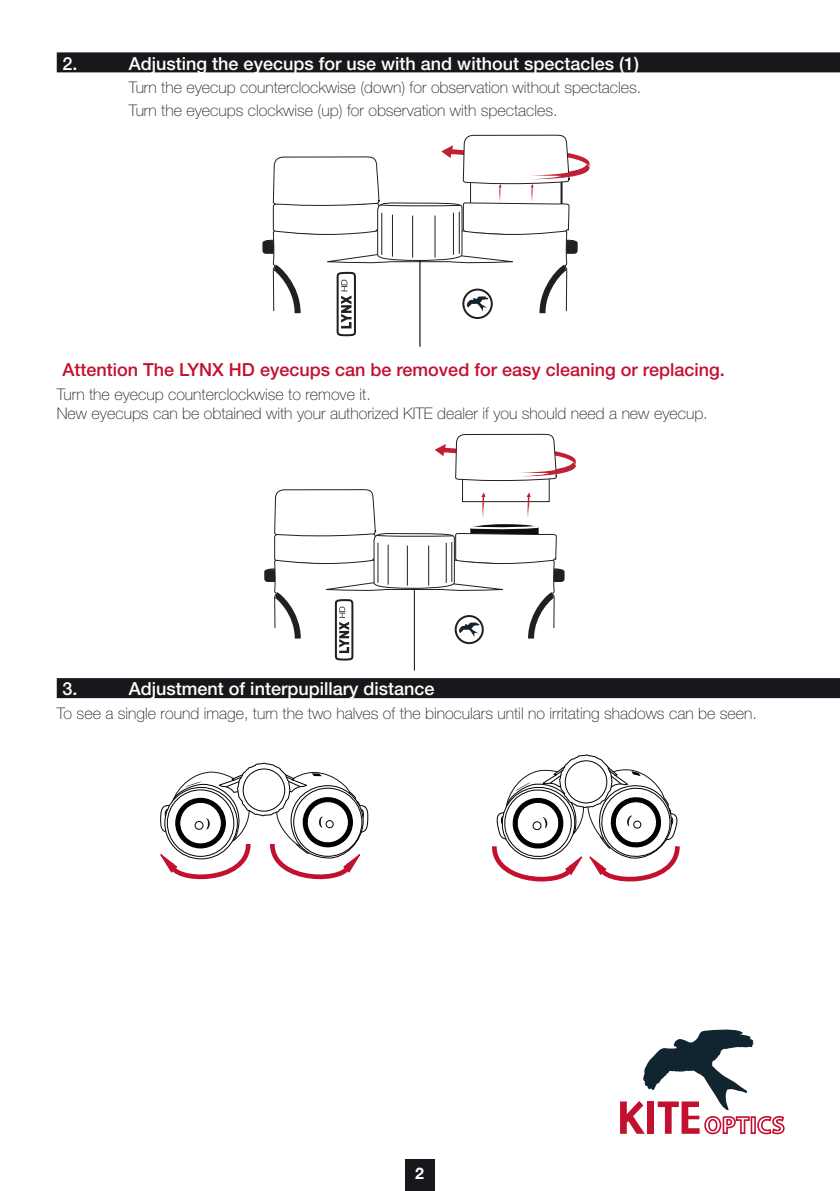
<style>
.page{position:relative;width:840px;height:1191px;background:#fff}
.page>*{position:absolute;margin:0;border:0;box-sizing:border-box;transform-origin:0 0}
.subhoofding{font:500 18px "Helvetica Neue LT Std";color:#fff}
.subhoofding-2{font:500 18px "Helvetica Neue LT Std";color:#c3102f}
.body{font:100 16px/19.2px "Helvetica Neue LT Std";color:#231f20}
.body-2{font:700 16px "Helvetica Neue LT Std";color:#fff}
</style>
<div class="page">
<div style="left:57px;top:52px;width:782px;height:20px;background:#1a171c"></div>
<div style="left:57px;top:678px;width:782px;height:20px;background:#1a171c"></div>
<svg style="left:492px;top:754px;width:188px;height:128px"></svg>
<svg style="left:160px;top:763px;width:209px;height:117px"></svg>
<svg style="left:620px;top:1029px;width:165px;height:106px"></svg>
<div style="left:405px;top:1159px;width:29px;height:32px;background:#1a171c"></div>
<svg style="left:262px;top:134px;width:327px;height:213px"></svg>
<svg style="left:264px;top:433px;width:311px;height:238px"></svg>
<p class="subhoofding" style="left:62px;top:52px;width:17px">2.</p>
<p class="subhoofding" style="left:129px;top:52px;width:511px">Adjusting the eyecups for use with and without spectacles (1)</p>
<p class="body" style="left:129px;top:78px;width:514px">Turn the eyecup counterclockwise (down) for observation without spectacles.</p>
<p class="body" style="left:129px;top:101px;width:430px">Turn the eyecups clockwise (up) for observation with spectacles.</p>
<p class="subhoofding-2" style="left:62px;top:359px;width:663px">Attention The LYNX HD eyecups can be removed for easy cleaning or replacing.</p>
<p class="body" style="left:57px;top:384px;width:652px">Turn the eyecup counterclockwise to remove it.<br>New eyecups can be obtained with your authorized KITE dealer if you should need a new eyecup.</p>
<p class="subhoofding" style="left:62px;top:678px;width:17px">3.</p>
<p class="subhoofding" style="left:129px;top:678px;width:307px">Adjustment of interpupillary distance</p>
<p class="body" style="left:57px;top:703px;width:701px">To see a single round image, turn the two halves of the binoculars until no irritating shadows can be seen.</p>
<p class="body-2" style="left:415px;top:1163px;width:10px">2</p>
</div>
